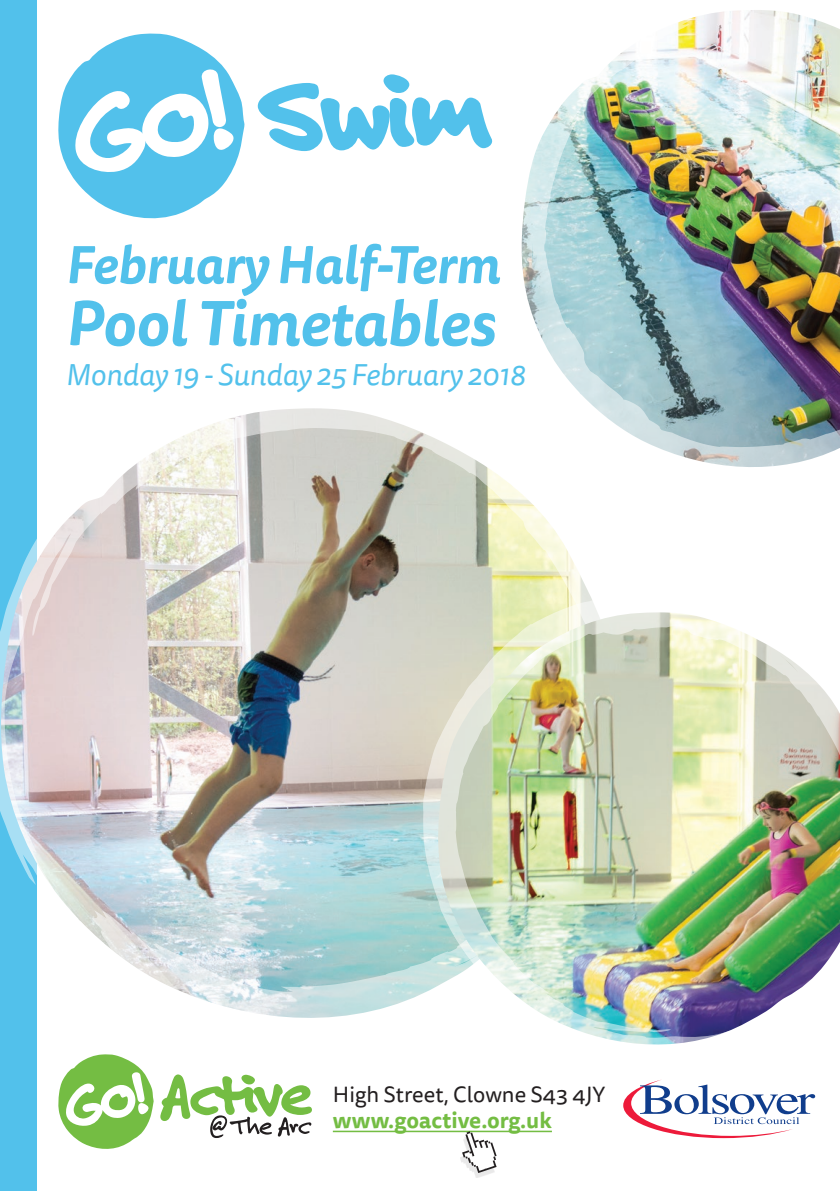
<style>
.page{position:relative;width:840px;height:1191px;background:#fff}
.page>*{position:absolute;margin:0;border:0;box-sizing:border-box;transform-origin:0 0}
.t1{font:800 112.8px "Felt Tip Roman";color:#52c1eb}
.t2{font:italic 700 62px "Tisa Sans Pro";letter-spacing:-.005em;color:#52c1eb}
.t3{font:italic 700 52px "Tisa Sans Pro";letter-spacing:-.005em;color:#52c1eb}
.t4{font:italic 30px "Tisa Sans Pro";letter-spacing:-.005em;color:#52c1eb}
.t5{font:22px "Tisa Sans Pro";color:#231f20}
.t6{font:700 22px "Tisa Sans Pro";color:#74bd43}
</style>
<div class="page">
<div style="left:0;top:0;width:37px;height:1191px;background:#52c1eb"></div>
<svg style="left:58px;top:1054px;width:96px;height:94px"></svg>
<svg style="left:160px;top:1074px;width:152px;height:64px"></svg>
<svg style="left:623px;top:1080px;width:191px;height:58px"></svg>
<hr style="left:332px;top:1130px;width:219px;height:2px;background:#74bd43">
<div style="left:459px;top:1135px;width:35px;height:42px;background:#231f20;opacity:.1"></div>
<svg style="left:462px;top:1131px;width:34px;height:42px"></svg>
<img style="left:521px;top:10px;width:318px;height:457px">
<img style="left:0;top:381px;width:645px;height:637px">
<img style="left:423px;top:593px;width:416px;height:452px">
<svg style="left:58px;top:34px;width:186px;height:184px"></svg>
<h1 class="t1" style="left:259px;top:33px;width:232px;rotate:-1deg">Swim</h1>
<h3 class="t3" style="left:66px;top:226px;width:435px">February Half-Term</h3>
<h2 class="t2" style="left:66px;top:277px;width:431px">Pool Timetables</h2>
<p class="t4" style="left:66px;top:354px;width:461px">Monday 19 - Sunday 25 February 2018</p>
<p class="t5" style="left:332px;top:1079px;width:274px">High Street, Clowne S43 4JY</p>
<p class="t6" style="left:332px;top:1104px;width:220px">www.goactive.org.uk</p>
</div>
